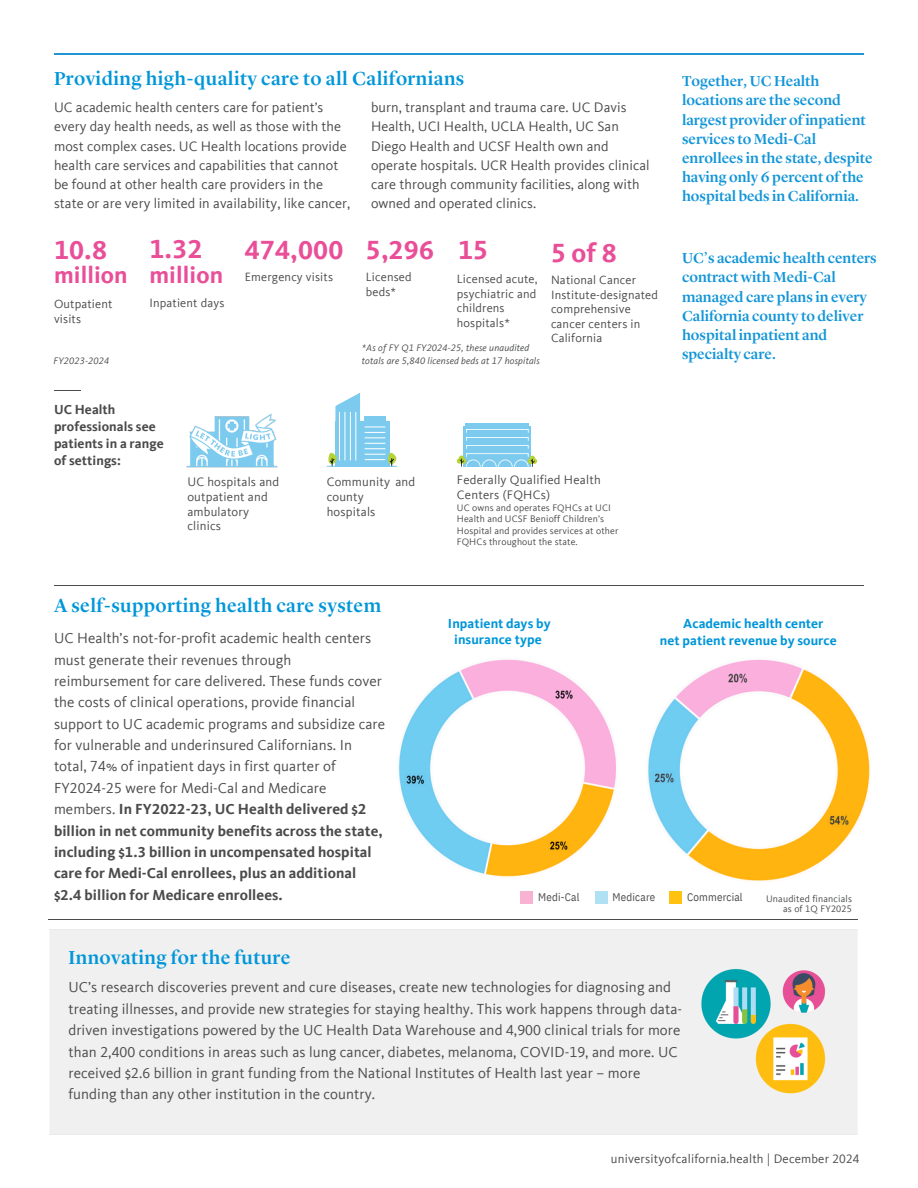
<style>
.page{position:relative;width:918px;height:1188px;background:#fff}
.page>*{position:absolute;margin:0;border:0;box-sizing:border-box;transform-origin:0 0}
.t1{font:700 27px "Kievit Offc Pro";letter-spacing:.005em;color:#e94f98}
.t2{font:700 24px "Kievit Offc Pro";letter-spacing:.005em;color:#e94f98}
.t3{font:500 19.5px "Lyon Display";letter-spacing:.02em;color:#0096d9}
.t4{font:15px/21.3px "Kievit Offc Pro";letter-spacing:.005em;color:#4b4b4b}
.t5{font:500 15px/19.2px "Lyon Display";color:#1295d8}
.t6{font:14.25px/19.2px "Kievit Offc Pro";letter-spacing:.005em;color:#4b4b4b}
.t7{font:700 13.5px/15.8px "Kievit Offc Pro";letter-spacing:.005em;color:#0096d9;text-align:center}
.t8{font:700 13.5px/16.8px "Kievit Offc Pro";letter-spacing:.005em;color:#4b4b4b}
.t9{font:12.75px/14.9px "Kievit Offc Pro";letter-spacing:.015em;color:#4b4b4b}
.t10{font:12.75px "Kievit Offc Pro";letter-spacing:.015em;color:#4a4b4b}
.t11{font:12.3px/14.4px "Kievit Offc Pro";letter-spacing:.015em;color:#4b4b4b}
.t12{font:11.1px "IBM Plex Sans Cond";letter-spacing:.02em;color:#4b4b4b}
.t13{font:9.75px/11.4px "Kievit Offc Pro";letter-spacing:.015em;color:#4b4b4b}
.t14{font:italic 9.75px "Kievit Offc Pro";letter-spacing:.015em;color:#4a4b4b}
.t15{font:9.75px/9.8px "Kievit Offc Pro";letter-spacing:.015em;color:#4a4b4b;text-align:right}
.s1{color:#4a4b4b}
.s2{font-weight:700}
</style>
<div class="page">
<svg style="left:54px;top:390px;width:27px;height:1px"></svg>
<img style="left:186px;top:413px;width:92px;height:55px">
<svg style="left:328px;top:393px;width:68px;height:73px"></svg>
<hr style="left:327px;top:466px;width:70px;height:1px;background:#7ccaee">
<div style="left:520px;top:891px;width:13px;height:13px;background:#f7b3d1"></div>
<div style="left:463px;top:426px;width:68px;height:41px;background:#7ccaee"></div>
<hr style="left:466px;top:424px;width:62px;height:2px;background:#7ccaee">
<svg style="left:457px;top:429px;width:80px;height:38px"></svg>
<div style="left:595px;top:891px;width:13px;height:13px;background:#afe1f3"></div>
<div style="left:669px;top:891px;width:13px;height:13px;background:#ffc211"></div>
<hr style="left:54px;top:53px;width:810px;height:2px;background:#2194d2">
<hr style="left:54px;top:586px;width:809px;height:1px;background:#4c4c4c">
<hr style="left:48px;top:920px;width:810px;height:1px;background:#4c4c4c">
<div style="left:49px;top:929px;width:809px;height:206px;background:#f0f0f0"></div>
<img style="left:398px;top:659px;width:218px;height:218px">
<img style="left:648px;top:659px;width:222px;height:222px">
<p class="t3" style="left:54px;top:70px;width:412px">Providing high-quality care to all Californians</p>
<h2 class="t6" style="left:54px;top:99px;width:298px">UC academic health centers care for patient’s every day health needs, as well as those with the most complex cases. UC Health locations provide health care services and capabilities that cannot be found at other health care providers in the state or are very limited in availability, like cancer,</h2>
<h4 class="t6" style="left:371px;top:99px;width:280px">burn, transplant and trauma care. UC Davis Health, UCI Health, UCLA Health, UC San Diego Health and UCSF Health own and operate hospitals. UCR Health provides clinical care through community facilities, along with owned and operated clinics.</h4>
<h6 class="t1" style="left:54px;top:238px;width:55px">10.8</h6>
<h6 class="t2" style="left:54px;top:265px;width:75px">million</h6>
<h5 class="t11" style="left:54px;top:298px;width:60px">Outpatient visits</h5>
<p class="t1" style="left:149px;top:237px;width:55px">1.32</p>
<p class="t2" style="left:149px;top:264px;width:75px">million</p>
<h6 class="t11" style="left:149px;top:297px;width:76px">Inpatient days</h6>
<h6 class="t1" style="left:245px;top:238px;width:100px">474,000</h6>
<h6 class="t11" style="left:245px;top:271px;width:90px">Emergency visits</h6>
<p class="t1" style="left:366px;top:238px;width:70px">5,296</p>
<p class="t11" style="left:366px;top:271px;width:47px">Licensed beds*</p>
<p class="t1" style="left:458px;top:238px;width:32px">15</p>
<h3 class="t1" style="left:551px;top:241px;width:67px">5of8</h3>
<h3 class="t11" style="left:551px;top:274px;width:108px">National Cancer<br>Institute-designated comprehensive cancer centers in<br>California</h3>
<h2 class="t11" style="left:457px;top:273px;width:82px">Licensed acute, psychiatric and childrens hospitals*</h2>
<p class="t14" style="left:362px;top:344px;width:169px">*As of FY Q1 FY2024-25, these unaudited</p>
<p class="t14" style="left:54px;top:357px;width:57px">FY2023-2024</p>
<p class="t14" style="left:362px;top:357px;width:179px">totals are 5,840 licensed beds at 17 hospitals</p>
<h5 class="t8" style="left:54px;top:402px;width:111px">UC Health professionals see patients in a range of settings:</h5>
<h4 class="t9" style="left:187px;top:475px;width:93px">UC hospitals and outpatient and ambulatory clinics</h4>
<h3 class="t9" style="left:327px;top:475px;width:90px">Community and county hospitals</h3>
<h1 class="t9" style="left:457px;top:474px;width:145px">Federally Qualified Health<br>Centers (FQHCs)</h1>
<h6 class="t13" style="left:457px;top:503px;width:163px">UC owns and operates FQHCs at UCI Health and UCSF Benioff Children’s Hospital and provides services at other FQHCs throughout the state.</h6>
<h6 class="t5" style="left:682px;top:73px;width:192px">Together, UC Health locations are the second largest provider ofinpatient services to Medi-Cal enrollees in the state, despite having only 6 percent ofthe hospital beds in California.</h6>
<h6 class="t5" style="left:682px;top:250px;width:196px">UC’s academic health centers contract with Medi-Cal managed care plans in every<br>California county to deliver hospital inpatient and specialty care.</h6>
<h6 class="t3" style="left:54px;top:597px;width:329px">A self-supporting health care system</h6>
<h6 class="t4" style="left:54px;top:629px;width:333px">UC Health’s not-for-profit academic health centers must generate their revenues through reimbursement for care delivered. These funds cover the costs of clinical operations, provide financial support to UC academic programs and subsidize care for vulnerable and underinsured Californians. In <span class="s1">total, 74% of inpatient days in first quarter of FY2024-25 were for Medi-Cal and Medicare members</span>. <span class="s2">In FY2022-23, UC Health delivered $2 billion in net community benefits across the state, including $1.3 billion in uncompensated hospital care for Medi-Cal enrollees, plus an additional $2.4 billion for Medicare enrollees.</span></h6>
<p class="t3" style="left:68px;top:949px;width:224px">Innovating for the future</p>
<h5 class="t7" style="left:448px;top:616px;width:104px">Inpatient days by insurance type</h5>
<h4 class="t7" style="left:683px;top:616px;width:142px">Academic health center</h4>
<h5 class="t7" style="left:660px;top:633px;width:178px">net patient revenue by source</h5>
<p class="t12" style="left:538px;top:890px;width:43px">Medi-Cal</p>
<p class="t12" style="left:613px;top:890px;width:44px">Medicare</p>
<p class="t12" style="left:687px;top:890px;width:57px">Commercial</p>
<p class="t15" style="left:766px;top:894px;width:87px">Unaudited financials as of 1Q FY2025</p>
<p class="t4" style="left:68px;top:978px;width:615px">UC’s research discoveries prevent and cure diseases, create new technologies for diagnosing and treating illnesses, and provide new strategies for staying healthy. This work happens through data&shy;driven investigations powered by the UC Health Data Warehouse and 4,900 clinical trials for more than 2,400 conditions in areas such as lung cancer, diabetes, melanoma, COVID-19, and more. UC received $2.6 billion in grant funding from the National Institutes of Health last year – more funding than any other institution in the country.</p>
<h1 class="t10" style="left:611px;top:1154px;width:250px">universityofcalifornia.health | December 2024</h1>
</div>
